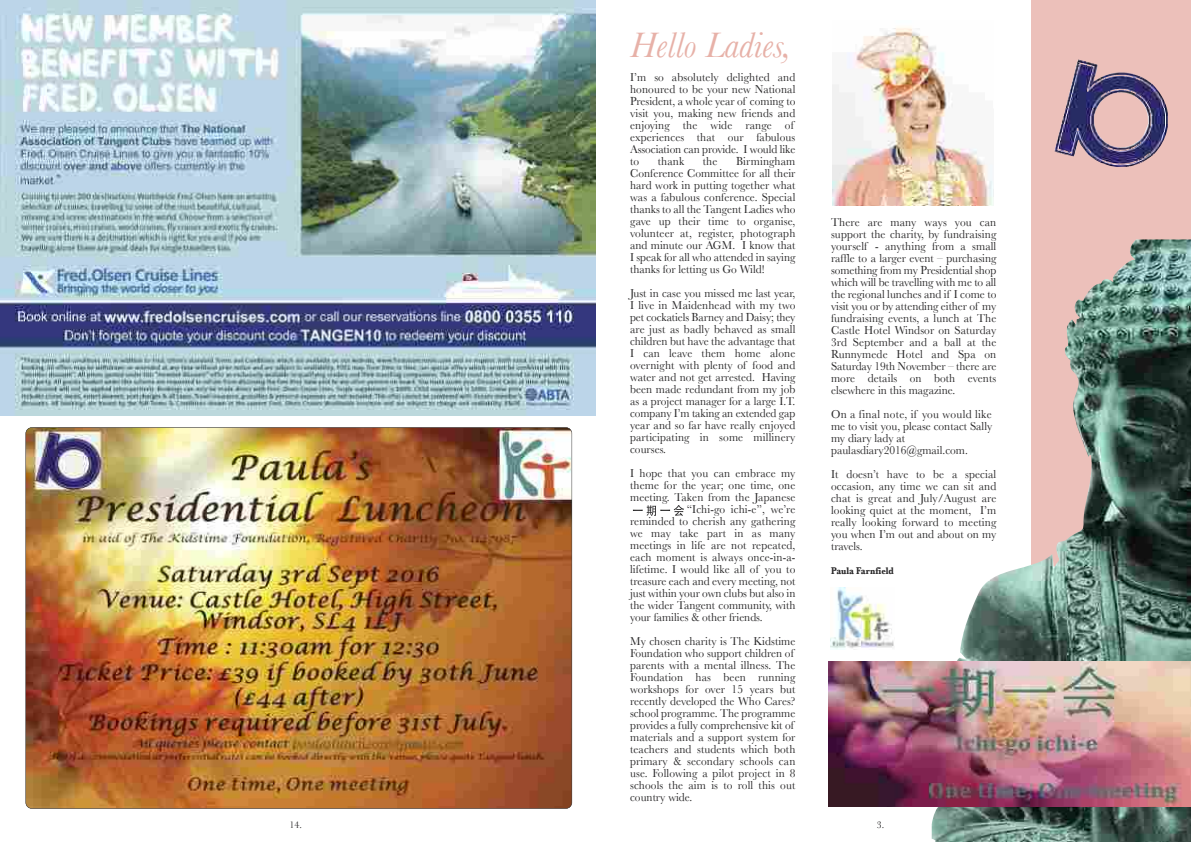
<style>
.page{position:relative;width:1191px;height:842px;background:#fff}
.page>*{position:absolute;margin:0;border:0;box-sizing:border-box;transform-origin:0 0}
.t1{font:italic 37px "Baskerville";color:#e7b1a8;scale:.95 1}
.t2{font:12px/12px "Baskerville";letter-spacing:.01em;color:#272627;text-align:justify;scale:.95 1}
.t3{font:700 10px "Baskerville";color:#272627;scale:.86 1}
.t4{font:10px "Baskerville";color:#272627}
</style>
<div class="page">
<img style="left:0;top:0;width:595px;height:416px">
<img style="left:830px;top:587px;width:64px;height:63px">
<div style="left:1031px;top:0;width:160px;height:650px;background:#ecc0ba"></div>
<img style="left:931px;top:239px;width:260px;height:603px">
<svg style="left:633px;top:505px;width:51px;height:11px"></svg>
<img style="left:1054px;top:60px;width:95px;height:91px">
<img style="left:832px;top:27px;width:161px;height:178px">
<img style="left:829px;top:662px;width:362px;height:145px">
<img style="left:26px;top:427px;width:546px;height:381px;border-radius:6px">
<p class="t4" style="left:290px;top:819px;width:14px">14.</p>
<h1 class="t1" style="left:630px;top:25px;width:171px">Hello Ladies,</h1>
<p class="t2" style="left:630px;top:71px;width:175px;text-align:left">I’m so absolutely delighted and honoured to be your new National<br>President, a whole year of coming to visit you, making new friends and enjoying the wide range of experiences that our fabulous<br>Association can provide. I would like to</p>
<p class="t2" style="left:630px;top:155px;width:175px;text-indent:106px">Birmingham Conference Committee for all their hard work in putting together what was a fabulous conference. Special thanks to all the Tangent Ladies who gave up their time to organise, volunteer at, register, photograph and minute our AGM. I know that I speak for all who attended in saying thanks for letting us Go Wild!</p>
<p class="t2" style="left:630px;top:287px;width:175px">Just in case you missed me last year, I live in Maidenhead with my two pet cockatiels Barney and Daisy; they are just as badly behaved as small children but have the advantage that I can leave them home alone overnight with plenty of food and water and not get arrested. Having been made redundant from my job as a project manager for a large I.T. company I’m taking an extended gap year and so far have really enjoyed participating in some millinery courses.</p>
<p class="t2" style="left:630px;top:467px;width:175px">I hope that you can embrace my</p>
<p class="t2" style="left:630px;top:479px;width:175px">theme for the year; one time, one</p>
<p class="t2" style="left:630px;top:491px;width:175px">meeting. Taken from the Japanese</p>
<p class="t2" style="left:687px;top:503px;width:116px">“Ichi-go ichi-e”, we’re</p>
<p class="t2" style="left:630px;top:515px;width:175px">reminded to cherish any gathering</p>
<p class="t2" style="left:630px;top:527px;width:175px">we may take part in as many</p>
<p class="t2" style="left:630px;top:539px;width:175px">meetings in life are not repeated,</p>
<p class="t2" style="left:630px;top:551px;width:175px">each moment is always once-in-a-</p>
<p class="t2" style="left:630px;top:563px;width:175px">lifetime. I would like all of you to</p>
<p class="t2" style="left:630px;top:575px;width:175px">treasure each and every meeting, not</p>
<p class="t2" style="left:630px;top:587px;width:175px">just within your own clubs but also in</p>
<p class="t2" style="left:630px;top:599px;width:175px">the wider Tangent community, with</p>
<p class="t2" style="left:630px;top:611px;width:141px">your families &amp; other friends.</p>
<p class="t2" style="left:630px;top:635px;width:175px;text-align:left">My chosen charity is The Kidstime<br>Foundation who support children of parents with a mental illness. The<br>Foundation has been running workshops for over 15 years but recently developed the Who Cares? school programme. The programme provides a fully comprehensive kit of materials and a support system for teachers and students which both primary &amp; secondary schools can use. Following a pilot project in 8 schools the aim is to roll this out country wide.</p>
<p class="t2" style="left:658px;top:155px;width:29px">thank</p>
<p class="t2" style="left:703px;top:155px;width:17px">the</p>
<p class="t2" style="left:831px;top:216px;width:175px">There are many ways you can support the charity, by fundraising yourself - anything from a small raffle to a larger event – purchasing something from my Presidential shop which will be travelling with me to all the regional lunches and if I come to visit you or by attending either of my fundraising events, a lunch at The Castle Hotel Windsor on Saturday 3rd September and a ball at the Runnymede Hotel and Spa on Saturday 19th November – there are more details on both events elsewhere in this magazine.</p>
<p class="t2" style="left:831px;top:408px;width:171px;text-align:left">On a final note, if you would like me to visit you, please contact Sally my diary lady at paulasdiary2016@gmail.com.</p>
<p class="t2" style="left:831px;top:468px;width:175px">It doesn’t have to be a special occasion, any time we can sit and chat is great and July/August are looking quiet at the moment, I’m really looking forward to meeting you when I’m out and about on my travels.</p>
<p class="t3" style="left:831px;top:565px;width:75px">Paula Farnfield</p>
<p class="t4" style="left:877px;top:819px;width:9px">3.</p>
</div>
